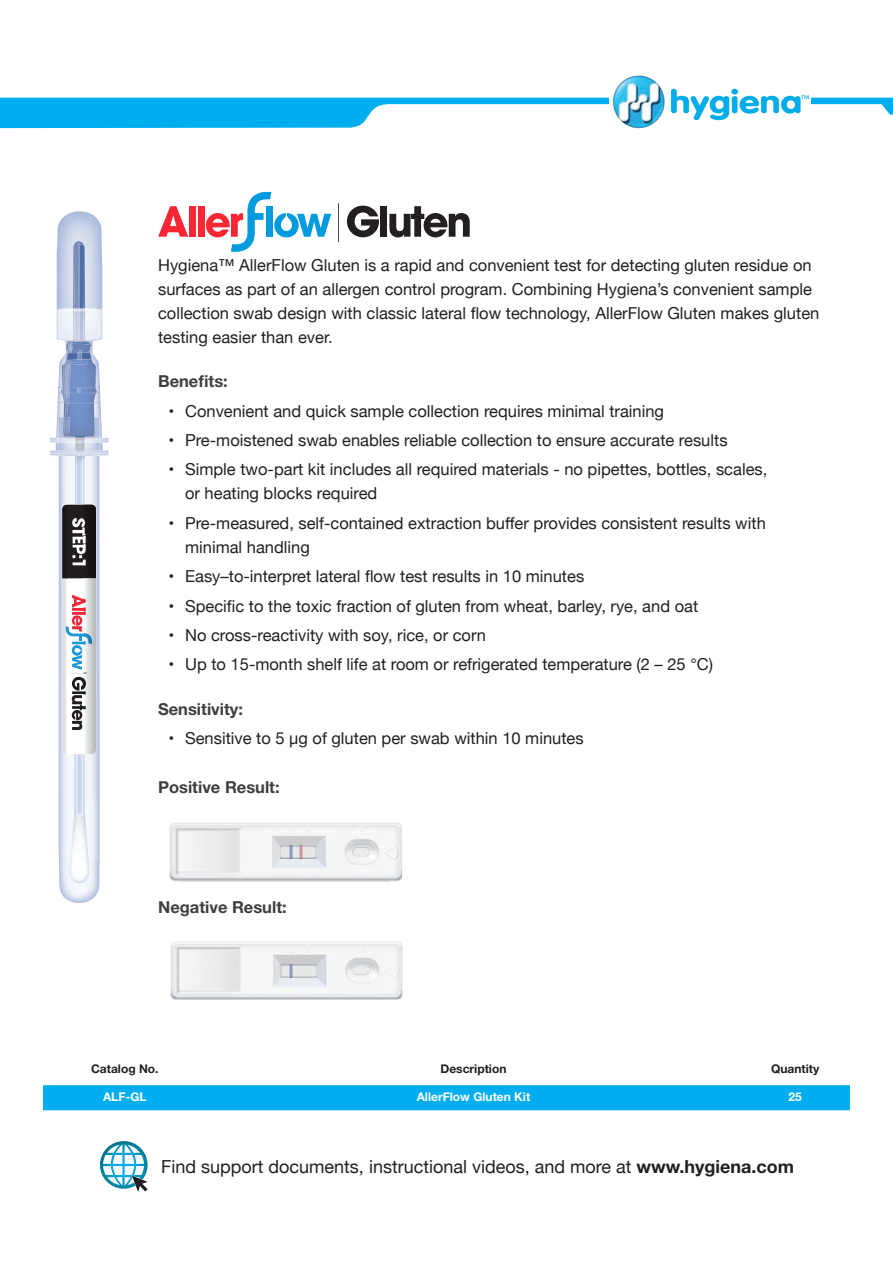
<style>
.page{position:relative;width:893px;height:1263px;background:#fff}
.page>*{position:absolute;margin:0;border:0;box-sizing:border-box;transform-origin:0 0}
.t1{font:18px "Helvetica Neue";color:#231f20}
.t2{font:16.5px/24px "Helvetica Neue";color:#231f20}
.t3{font:700 16.5px "Helvetica Neue";color:#3e3e3f}
.t4{font:700 12px "Helvetica Neue";color:#231f20}
.t5{font:700 12px "Helvetica Neue";color:#fff}
.s1{font-weight:700}
</style>
<div class="page">
<svg style="left:50px;top:211px;width:59px;height:692px"></svg>
<img style="left:66px;top:534px;width:30px;height:220px">
<img style="left:83px;top:505px;width:9px;height:29px">
<svg style="left:0;top:98px;width:893px;height:30px"></svg>
<div style="left:609px;top:70px;width:202px;height:60px;background:#fff"></div>
<img style="left:613px;top:75px;width:196px;height:54px">
<div style="left:43px;top:1085px;width:807px;height:25px;background:#00aeef"></div>
<svg style="left:100px;top:1141px;width:48px;height:51px"></svg>
<svg style="left:158px;top:206px;width:30px;height:31px"></svg>
<div style="left:189px;top:206px;width:6px;height:31px;background:#f92634"></div>
<div style="left:198px;top:206px;width:7px;height:31px;background:#f92634"></div>
<svg style="left:347px;top:206px;width:32px;height:31px"></svg>
<div style="left:380px;top:206px;width:7px;height:31px;background:#231f20"></div>
<svg style="left:389px;top:206px;width:81px;height:31px"></svg>
<svg style="left:206px;top:191px;width:125px;height:61px"></svg>
<hr style="left:338px;top:203px;width:1px;height:39px;background:#231f20">
<img style="left:169px;top:834px;width:12px;height:48px">
<img style="left:170px;top:834px;width:2px;height:35px">
<img style="left:170px;top:869px;width:232px;height:12px">
<img style="left:172px;top:836px;width:13px;height:42px">
<img style="left:235px;top:840px;width:37px;height:38px">
<img style="left:374px;top:836px;width:26px;height:42px">
<img style="left:326px;top:854px;width:23px;height:24px">
<img style="left:185px;top:875px;width:50px;height:3px">
<img style="left:349px;top:869px;width:25px;height:9px">
<img style="left:175px;top:828px;width:66px;height:47px">
<img style="left:339px;top:834px;width:44px;height:35px">
<img style="left:345px;top:839px;width:34px;height:12px">
<img style="left:345px;top:853px;width:7px;height:12px">
<img style="left:178px;top:830px;width:60px;height:42px">
<img style="left:347px;top:842px;width:29px;height:11px">
<img style="left:347px;top:853px;width:5px;height:9px">
<svg style="left:352px;top:847px;width:27px;height:19px"></svg>
<svg style="left:356px;top:826px;width:12px;height:14px"></svg>
<img style="left:384px;top:845px;width:14px;height:15px">
<img style="left:384px;top:845px;width:13px;height:14px">
<svg style="left:272px;top:826px;width:54px;height:52px"></svg>
<img style="left:402px;top:953px;width:1px;height:43px">
<img style="left:171px;top:953px;width:12px;height:47px">
<img style="left:390px;top:953px;width:12px;height:47px">
<img style="left:171px;top:942px;width:231px;height:4px">
<img style="left:171px;top:988px;width:231px;height:11px">
<img style="left:173px;top:944px;width:227px;height:10px">
<img style="left:173px;top:954px;width:13px;height:43px">
<img style="left:236px;top:955px;width:37px;height:42px">
<img style="left:326px;top:954px;width:14px;height:11px">
<img style="left:375px;top:954px;width:25px;height:43px">
<img style="left:326px;top:965px;width:23px;height:32px">
<img style="left:186px;top:993px;width:50px;height:4px">
<img style="left:349px;top:988px;width:26px;height:9px">
<img style="left:177px;top:947px;width:65px;height:46px">
<img style="left:340px;top:953px;width:43px;height:35px">
<img style="left:345px;top:957px;width:35px;height:26px">
<img style="left:179px;top:949px;width:60px;height:42px">
<img style="left:348px;top:961px;width:28px;height:5px">
<svg style="left:348px;top:966px;width:31px;height:18px"></svg>
<svg style="left:357px;top:944px;width:11px;height:14px"></svg>
<img style="left:384px;top:963px;width:15px;height:16px">
<img style="left:385px;top:964px;width:12px;height:14px">
<svg style="left:273px;top:945px;width:53px;height:52px"></svg>
<p class="t2" style="left:158px;top:254px;width:663px">Hygiena™ AllerFlow Gluten is a rapid and convenient test for detecting gluten residue on surfaces as part of an allergen control program. Combining Hygiena’s convenient sample collection swab design with classic lateral flow technology, AllerFlow Gluten makes gluten testing easier than ever.</p>
<p class="t3" style="left:158px;top:371px;width:71px">Benefits:</p>
<p class="t2" style="left:169px;top:400px;width:497px">• Convenient and quick sample collection requires minimal training</p>
<p class="t2" style="left:169px;top:429px;width:560px">• Pre-moistened swab enables reliable collection to ensure accurate results</p>
<p class="t2" style="left:185px;top:458px;width:584px;text-indent:-16px">• Simple two-part kit includes all required materials - no pipettes, bottles, scales, or heating blocks required</p>
<p class="t2" style="left:185px;top:512px;width:582px;text-indent:-16px">• Pre-measured, self-contained extraction buffer provides consistent results with minimal handling</p>
<p class="t2" style="left:169px;top:565px;width:417px">• Easy–to-interpret lateral flow test results in 10 minutes</p>
<p class="t2" style="left:169px;top:595px;width:531px">• Specific to the toxic fraction of gluten from wheat, barley, rye, and oat</p>
<p class="t2" style="left:169px;top:624px;width:319px">• No cross-reactivity with soy, rice, or corn</p>
<p class="t2" style="left:169px;top:653px;width:546px">• Up to 15-month shelf life at room or refrigerated temperature (2 – 25 °C)</p>
<p class="t3" style="left:158px;top:699px;width:86px">Sensitivity:</p>
<p class="t2" style="left:169px;top:727px;width:417px">• Sensitive to 5 μg of gluten per swab within 10 minutes</p>
<p class="t3" style="left:158px;top:777px;width:123px">Positive Result:</p>
<p class="t3" style="left:158px;top:897px;width:130px">Negative Result:</p>
<p class="t4" style="left:91px;top:1061px;width:69px">Catalog No.</p>
<p class="t4" style="left:440px;top:1061px;width:67px">Description</p>
<p class="t4" style="left:771px;top:1061px;width:50px">Quantity</p>
<p class="t5" style="left:103px;top:1089px;width:45px">ALF-GL</p>
<p class="t5" style="left:417px;top:1089px;width:115px">AllerFlow Gluten Kit</p>
<p class="t5" style="left:788px;top:1089px;width:15px">25</p>
<p class="t1" style="left:161px;top:1154px;width:634px">Find support documents, instructional videos, and more at <span class="s1">www.hygiena.com</span></p>
</div>
